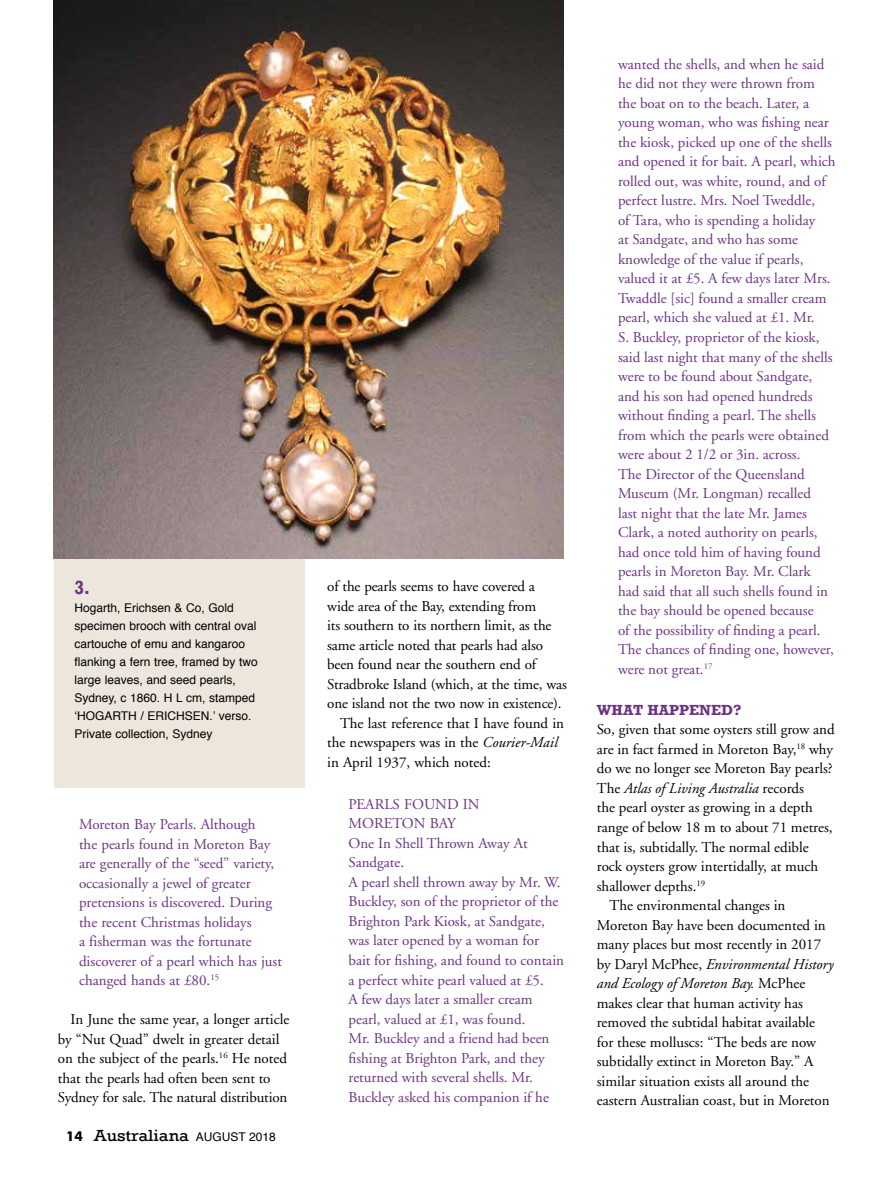
<style>
.page{position:relative;width:893px;height:1183px;background:#fff}
.page>*{position:absolute;margin:0;border:0;box-sizing:border-box;transform-origin:0 0}
.t1{font:700 19.5px "Rockwell";color:#6c3382;scale:.91 1}
.t2{font:16.5px "Rockwell";color:#000;scale:1.12 1}
.t3{font:15px/19.5px "Adobe Garamond";color:#6c3382}
.t4{font:15px/19.5px "Adobe Garamond";color:#000}
.t5{font:italic 15px "Adobe Garamond";color:#000}
.t6{font:700 15px "Rockwell";color:#6c3382}
.t7{font:12px/18px "Helvetica";color:#000}
.s1{font-family:"Futura BT";font-weight:700;font-size:13.5px}
.s2{font-family:"Helvetica";font-size:12px}
.s3{font-style:italic}
.s4{font-style:normal}
</style>
<div class="page">
<div style="left:54px;top:0;width:250px;height:787px;background:#ece6dc"></div>
<img style="left:53px;top:0;width:511px;height:558px">
<h1 class="t1" style="left:74px;top:575px;width:19px">3.</h1>
<p class="t7" style="left:74px;top:599px;width:185px">Hogarth, Erichsen &amp; Co, Gold specimen brooch with central oval cartouche of emu and kangaroo flanking a fern tree, framed by two large leaves, and seed pearls,<br>Sydney, c 1860. H L cm, stamped ‘HOGARTH / ERICHSEN.’ verso.<br>Private collection, Sydney</p>
<p class="t3" style="left:79px;top:814px;width:204px">Moreton Bay Pearls. Although<br>the pearls found in Moreton Bay are generally of the “seed” variety, occasionally a jewel of greater pretensions is discovered. During the recent Christmas holidays<br>a fisherman was the fortunate discoverer of a pearl which has just changed hands at £80.<sup>15</sup></p>
<p class="t4" style="left:58px;top:1009px;width:233px;text-indent:13px">In June the same year, a longer article by “Nut Quad” dwelt in greater detail on the subject of the pearls.<sup>16</sup> He noted that the pearls had often been sent to Sydney for sale. The natural distribution</p>
<p class="t2" style="left:66px;top:1125px;width:189px"><span class="s1">14</span> Australiana <span class="s2">AUGUST 2018</span></p>
<p class="t4" style="left:327px;top:577px;width:209px">of the pearls seems to have covered a</p>
<p class="t4" style="left:327px;top:596px;width:210px">wide area of the Bay, extending from</p>
<p class="t4" style="left:327px;top:616px;width:226px">its southern to its northern limit, as the</p>
<p class="t4" style="left:327px;top:635px;width:217px">same article noted that pearls had also</p>
<p class="t4" style="left:327px;top:655px;width:210px">been found near the southern end of</p>
<p class="t4" style="left:327px;top:674px;width:241px">Stradbroke Island (which, at the time, was</p>
<p class="t4" style="left:327px;top:694px;width:236px">one island not the two now in existence).</p>
<p class="t4" style="left:340px;top:713px;width:226px">The last reference that I have found in</p>
<p class="t4" style="left:327px;top:733px;width:232px">the newspapers was in the <span class="s3">Courier-Mail</span></p>
<p class="t4" style="left:327px;top:752px;width:165px">in April 1937, which noted:</p>
<p class="t3" style="left:348px;top:794px;width:217px">PEARLS FOUND IN<br>MORETON BAY<br>One In Shell Thrown Away At<br>Sandgate.<br>A pearl shell thrown away by Mr. W.<br>Buckley, son of the proprietor of the<br>Brighton Park Kiosk, at Sandgate, was later opened by a woman for bait for fishing, and found to contain a perfect white pearl valued at £5.<br>A few days later a smaller cream pearl, valued at £1, was found.<br>Mr. Buckley and a friend had been fishing at Brighton Park, and they returned with several shells. Mr.<br>Buckley asked his companion if he</p>
<p class="t3" style="left:618px;top:55px;width:219px">wanted the shells, and when he said he did not they were thrown from the boat on to the beach. Later, a young woman, who was fishing near the kiosk, picked up one of the shells and opened it for bait. A pearl, which rolled out, was white, round, and of perfect lustre. Mrs. Noel Tweddle,<br>of Tara, who is spending a holiday<br>at Sandgate, and who has some knowledge of the value if pearls, valued it at £5. A few days later Mrs.<br>Twaddle [sic] found a smaller cream pearl, which she valued at £1. Mr.<br>S. Buckley, proprietor of the kiosk, said last night that many of the shells were to be found about Sandgate, and his son had opened hundreds without finding a pearl. The shells from which the pearls were obtained were about 2 1/2 or 3in. across.<br>The Director of the Queensland Museum (Mr. Longman) recalled<br>last night that the late Mr. James Clark, a noted authority on pearls, had once told him of having found pearls in Moreton Bay. Mr. Clark had said that all such shells found in the bay should be opened because<br>of the possibility of finding a pearl.<br>The chances of finding one, however, were not great.<sup>17</sup></p>
<p class="t6" style="left:597px;top:700px;width:146px">WHAT HAPPENED?</p>
<p class="t4" style="left:597px;top:720px;width:239px">So, given that some oysters still grow and</p>
<p class="t4" style="left:597px;top:739px;width:238px">are in fact farmed in Moreton Bay,<sup>18</sup> why</p>
<p class="t4" style="left:597px;top:759px;width:237px">do we no longer see Moreton Bay pearls?</p>
<p class="t5" style="left:597px;top:780px;width:209px"><span class="s4">The</span> Atlas of Living Australia <span class="s4">records</span></p>
<p class="t4" style="left:597px;top:798px;width:218px">the pearl oyster as growing in a depth</p>
<p class="t4" style="left:597px;top:817px;width:237px">range of below 18 m to about 71 metres,</p>
<p class="t4" style="left:597px;top:837px;width:214px">that is, subtidally. The normal edible</p>
<p class="t4" style="left:597px;top:856px;width:223px">rock oysters grow intertidally, at much</p>
<p class="t4" style="left:597px;top:876px;width:110px">shallower depths.<sup>19</sup></p>
<p class="t4" style="left:609px;top:895px;width:177px">The environmental changes in</p>
<p class="t4" style="left:597px;top:915px;width:230px">Moreton Bay have been documented in</p>
<p class="t4" style="left:597px;top:934px;width:226px">many places but most recently in 2017</p>
<p class="t5" style="left:597px;top:955px;width:238px"><span class="s4">by Daryl McPhee,</span> Environmental History</p>
<p class="t5" style="left:597px;top:975px;width:210px">and Ecology of Moreton Bay. <span class="s4">McPhee</span></p>
<p class="t4" style="left:597px;top:993px;width:208px">makes clear that human activity has</p>
<p class="t4" style="left:597px;top:1012px;width:220px">removed the subtidal habitat available</p>
<p class="t4" style="left:597px;top:1032px;width:221px">for these molluscs: “The beds are now</p>
<p class="t4" style="left:597px;top:1051px;width:218px">subtidally extinct in Moreton Bay.” A</p>
<p class="t4" style="left:597px;top:1071px;width:214px">similar situation exists all around the</p>
<p class="t4" style="left:597px;top:1090px;width:234px">eastern Australian coast, but in Moreton</p>
</div>
